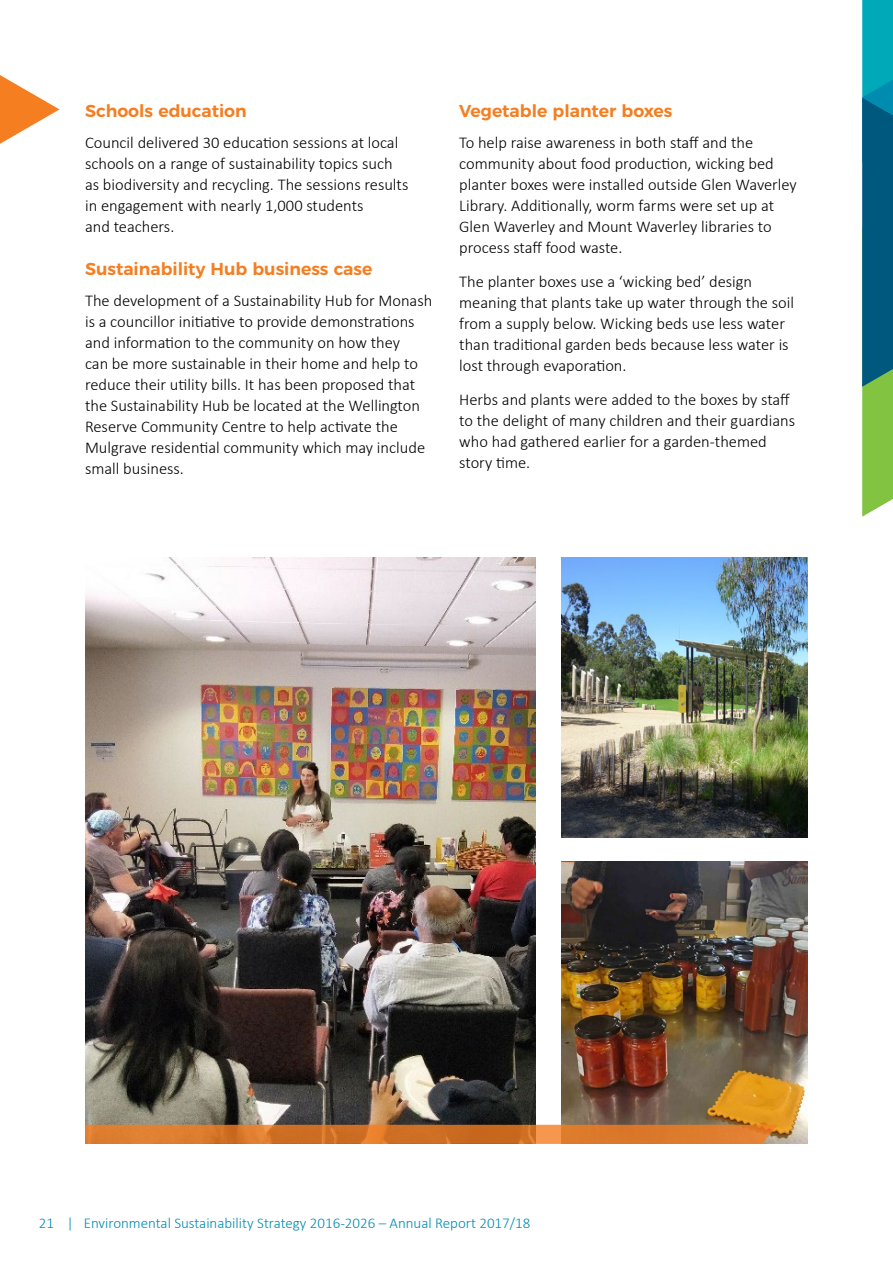
<style>
.page{position:relative;width:893px;height:1263px;background:#fff}
.page>*{position:absolute;margin:0;border:0;box-sizing:border-box;transform-origin:0 0}
.t1{font:600 17.25px "Montserrat";color:#f57e21}
.t2{font:300 16.5px/21px "Calibri";color:#000}
.t3{font:300 15px "Calibri";color:#008bb0}
</style>
<div class="page">
<svg style="left:862px;top:0;width:31px;height:517px;background:#26867d"></svg>
<svg style="left:0;top:75px;width:60px;height:69px"></svg>
<img style="left:85px;top:557px;width:451px;height:568px">
<img style="left:561px;top:861px;width:247px;height:283px">
<img style="left:561px;top:557px;width:247px;height:281px">
<svg style="left:85px;top:1125px;width:693px;height:19px;background:#d7772b"></svg>
<p class="t1" style="left:85px;top:96px;width:163px">Schools education</p>
<p class="t2" style="left:85px;top:132px;width:325px">Council delivered 30 education sessions at local schools on a range of sustainability topics such as biodiversity and recycling. The sessions results in engagement with nearly 1,000 students<br>and teachers.</p>
<p class="t1" style="left:85px;top:254px;width:289px">Sustainability Hub business case</p>
<p class="t2" style="left:85px;top:290px;width:349px">The development of a Sustainability Hub for Monash is a councillor initiative to provide demonstrations and information to the community on how they<br>can be more sustainable in their home and help to reduce their utility bills. It has been proposed that the Sustainability Hub be located at the Wellington Reserve Community Centre to help activate the Mulgrave residential community which may include small business.</p>
<p class="t1" style="left:459px;top:96px;width:215px">Vegetable planter boxes</p>
<p class="t2" style="left:459px;top:132px;width:339px">To help raise awareness in both staff and the community about food production, wicking bed planter boxes were installed outside Glen Waverley Library. Additionally, worm farms were set up at Glen Waverley and Mount Waverley libraries to process staff food waste.</p>
<p class="t2" style="left:459px;top:271px;width:336px">The planter boxes use a ‘wicking bed’ design meaning that plants take up water through the soil from a supply below. Wicking beds use less water than traditional garden beds because less water is lost through evaporation.</p>
<p class="t2" style="left:459px;top:389px;width:337px">Herbs and plants were added to the boxes by staff to the delight of many children and their guardians who had gathered earlier for a garden-themed story time.</p>
<p class="t3" style="left:39px;top:1213px;width:493px">21 | Environmental Sustainability Strategy 2016-2026 – Annual Report 2017/18</p>
</div>
